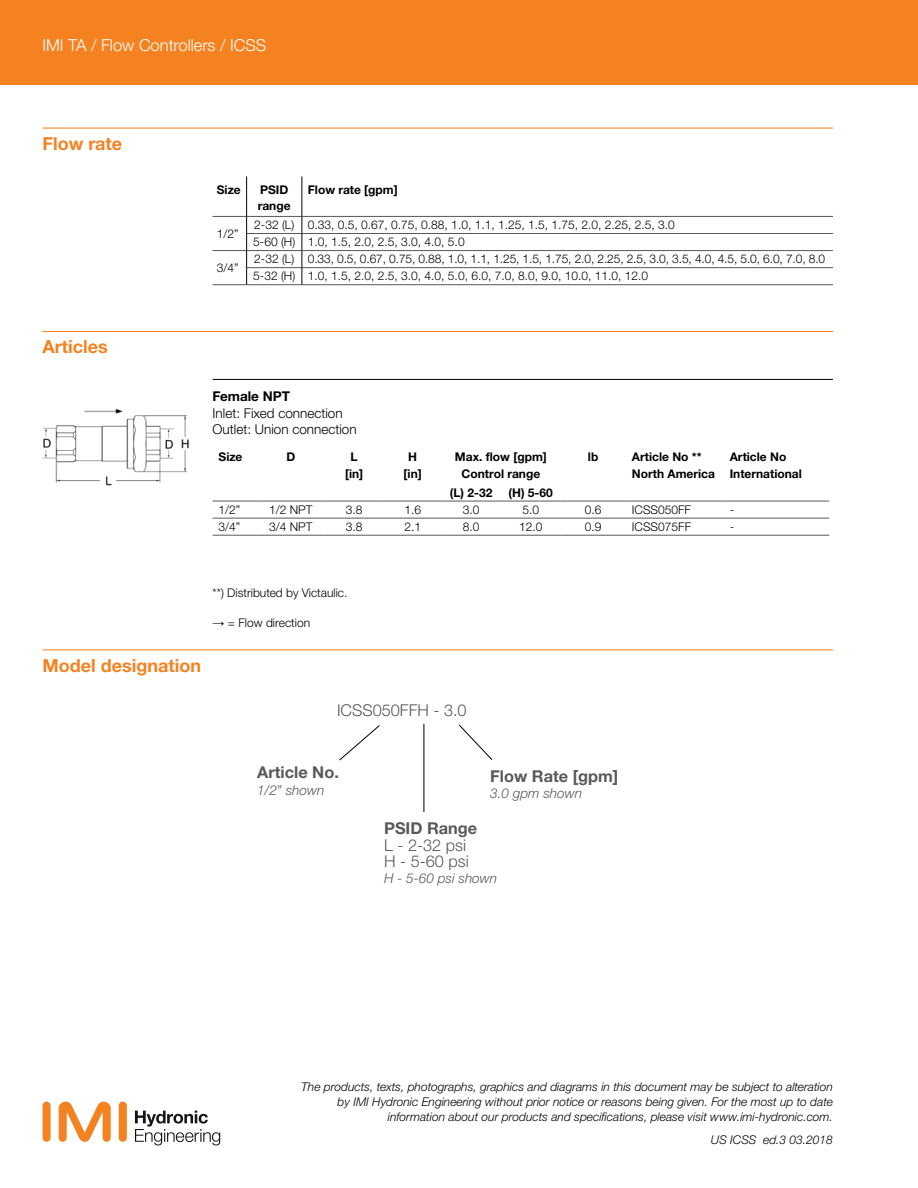
<style>
.page{position:relative;width:918px;height:1188px;background:#fff}
.page>*{position:absolute;margin:0;border:0;box-sizing:border-box;transform-origin:0 0}
.t1{font:700 18px "Helvetica Neue LTW1 G";color:#f58220}
.t2{font:300 16.5px "Helvetica Neue LTW1 G";color:#fff}
.t3{font:300 16.35px/16.4px "Helvetica Neue LT Std";color:#58595b}
.t4{font:700 16.35px "Helvetica Neue LT Std";color:#58595b}
.t5{font:italic 300 13.65px "Helvetica Neue LT Std";color:#58595b}
.t6{font:300 13.5px/16.5px "Helvetica Neue LTW1 G";color:#000}
.t7{font:700 13.5px "Helvetica Neue LTW1 G";color:#000}
.t8{font:300 12px/17.1px "Helvetica Neue LTW1 G";color:#000}
.t9{font:italic 300 12px/15px "Helvetica Neue LTW1 G";color:#000;text-align:right}
.t10{font:700 12px/16.5px "Helvetica Neue LTW1 G";color:#000}
.s1{font-family:"Times New Roman";font-weight:400}
</style>
<div class="page">
<div style="left:0;top:0;width:918px;height:85px;background:#f58220"></div>
<div style="left:119px;top:1102px;width:8px;height:40px;background:#f58220;border-radius:4px"></div>
<div style="left:43px;top:1102px;width:8px;height:40px;background:#f58220;border-radius:4px"></div>
<svg style="left:59px;top:1102px;width:52px;height:40px"></svg>
<svg style="left:135px;top:1111px;width:85px;height:34px"></svg>
<hr style="left:43px;top:128px;width:790px;height:1px;background:#f58220">
<hr style="left:43px;top:331px;width:790px;height:1px;background:#f58220">
<hr style="left:213px;top:379px;width:620px;height:1px;background:#000">
<hr style="left:247px;top:216px;width:55px;height:1px;background:#58595b">
<hr style="left:302px;top:216px;width:531px;height:1px;background:#58595b">
<hr style="left:247px;top:233px;width:55px;height:1px;background:#58595b">
<hr style="left:302px;top:233px;width:531px;height:1px;background:#58595b">
<hr style="left:247px;top:250px;width:55px;height:1px;background:#58595b">
<hr style="left:302px;top:250px;width:531px;height:1px;background:#58595b">
<hr style="left:247px;top:267px;width:55px;height:1px;background:#58595b">
<hr style="left:247px;top:284px;width:55px;height:1px;background:#58595b">
<hr style="left:302px;top:267px;width:531px;height:1px;background:#58595b">
<hr style="left:302px;top:284px;width:531px;height:1px;background:#58595b">
<hr style="left:213px;top:216px;width:33px;height:1px;background:#58595b">
<hr style="left:213px;top:250px;width:33px;height:1px;background:#58595b">
<hr style="left:213px;top:284px;width:34px;height:1px;background:#58595b">
<hr style="left:246px;top:176px;width:1px;height:40px;background:#000">
<hr style="left:302px;top:176px;width:1px;height:40px;background:#000">
<svg style="left:246px;top:216px;width:1px;height:69px"></svg>
<svg style="left:302px;top:216px;width:1px;height:68px"></svg>
<hr style="left:43px;top:649px;width:790px;height:1px;background:#f58220">
<hr style="left:213px;top:518px;width:44px;height:1px;background:#58595b">
<hr style="left:213px;top:535px;width:44px;height:1px;background:#58595b">
<hr style="left:257px;top:518px;width:67px;height:1px;background:#58595b">
<hr style="left:257px;top:535px;width:67px;height:1px;background:#58595b">
<hr style="left:324px;top:518px;width:60px;height:1px;background:#58595b">
<hr style="left:324px;top:535px;width:60px;height:1px;background:#58595b">
<hr style="left:384px;top:518px;width:57px;height:1px;background:#58595b">
<hr style="left:384px;top:535px;width:57px;height:1px;background:#58595b">
<hr style="left:441px;top:518px;width:60px;height:1px;background:#58595b">
<hr style="left:441px;top:535px;width:60px;height:1px;background:#58595b">
<hr style="left:501px;top:518px;width:59px;height:1px;background:#58595b">
<hr style="left:501px;top:535px;width:59px;height:1px;background:#58595b">
<hr style="left:560px;top:518px;width:66px;height:1px;background:#58595b">
<hr style="left:560px;top:535px;width:66px;height:1px;background:#58595b">
<hr style="left:626px;top:518px;width:98px;height:1px;background:#58595b">
<hr style="left:626px;top:535px;width:98px;height:1px;background:#58595b">
<hr style="left:724px;top:518px;width:105px;height:1px;background:#58595b">
<hr style="left:724px;top:535px;width:105px;height:1px;background:#58595b">
<hr style="left:213px;top:501px;width:44px;height:1px;background:#58595b">
<hr style="left:257px;top:501px;width:67px;height:1px;background:#58595b">
<hr style="left:324px;top:501px;width:60px;height:1px;background:#58595b">
<hr style="left:384px;top:501px;width:57px;height:1px;background:#58595b">
<hr style="left:441px;top:501px;width:60px;height:1px;background:#58595b">
<hr style="left:501px;top:501px;width:59px;height:1px;background:#58595b">
<hr style="left:560px;top:501px;width:66px;height:1px;background:#58595b">
<hr style="left:626px;top:501px;width:98px;height:1px;background:#58595b">
<hr style="left:724px;top:501px;width:105px;height:1px;background:#58595b">
<img style="left:43px;top:408px;width:147px;height:77px">
<svg style="left:339px;top:723px;width:154px;height:89px"></svg>
<h2 class="t2" style="left:43px;top:35px;width:225px">IMI TA / Flow Controllers / ICSS</h2>
<h1 class="t1" style="left:43px;top:132px;width:81px">Flow rate</h1>
<p class="t10" style="left:217px;top:181px;width:25px">Size</p>
<p class="t10" style="left:258px;top:181px;width:34px">PSID range</p>
<p class="t10" style="left:308px;top:181px;width:91px">Flow rate [gpm]</p>
<p class="t8" style="left:217px;top:225px;width:23px">1/2”</p>
<p class="t8" style="left:253px;top:216px;width:423px">2-32 (L) 0.33, 0.5, 0.67, 0.75, 0.88, 1.0, 1.1, 1.25, 1.5, 1.75, 2.0, 2.25, 2.5, 3.0<br>5-60 (H) 1.0, 1.5, 2.0, 2.5, 3.0, 4.0, 5.0</p>
<p class="t8" style="left:217px;top:259px;width:23px">3/4”</p>
<p class="t8" style="left:253px;top:251px;width:573px">2-32 (L) 0.33, 0.5, 0.67, 0.75, 0.88, 1.0, 1.1, 1.25, 1.5, 1.75, 2.0, 2.25, 2.5, 3.0, 3.5, 4.0, 4.5, 5.0, 6.0, 7.0, 8.0<br>5-32 (H) 1.0, 1.5, 2.0, 2.5, 3.0, 4.0, 5.0, 6.0, 7.0, 8.0, 9.0, 10.0, 11.0, 12.0</p>
<h1 class="t1" style="left:43px;top:336px;width:67px">Articles</h1>
<p class="t7" style="left:213px;top:388px;width:79px">Female NPT</p>
<p class="t6" style="left:213px;top:404px;width:146px">Inlet: Fixed connection<br>Outlet: Union connection</p>
<p class="t10" style="left:219px;top:449px;width:25px">Size</p>
<p class="t10" style="left:286px;top:449px;width:10px">D</p>
<p class="t10" style="left:345px;top:449px;width:20px;text-align:center">L [in]</p>
<p class="t10" style="left:404px;top:449px;width:20px;text-align:center">H [in]</p>
<p class="t10" style="left:455px;top:449px;width:93px;text-align:center">Max. flow [gpm]<br>Control range</p>
<p class="t10" style="left:588px;top:449px;width:12px">lb</p>
<p class="t10" style="left:632px;top:449px;width:85px">Article No **<br>North America</p>
<p class="t10" style="left:730px;top:449px;width:74px">Article No<br>International</p>
<p class="t10" style="left:450px;top:484px;width:44px">(L) 2-32</p>
<p class="t10" style="left:509px;top:484px;width:46px">(H) 5-60</p>
<p class="t8" style="left:219px;top:501px;width:23px">1/2”</p>
<p class="t8" style="left:269px;top:501px;width:45px">1/2 NPT</p>
<p class="t8" style="left:346px;top:501px;width:18px">3.8</p>
<p class="t8" style="left:404px;top:501px;width:18px">1.6</p>
<p class="t8" style="left:463px;top:501px;width:18px">3.0</p>
<p class="t8" style="left:522px;top:501px;width:18px">5.0</p>
<p class="t8" style="left:585px;top:501px;width:18px">0.6</p>
<p class="t8" style="left:632px;top:501px;width:61px">ICSS050FF</p>
<p class="t8" style="left:730px;top:501px;width:6px">-</p>
<p class="t8" style="left:219px;top:518px;width:23px">3/4”</p>
<p class="t8" style="left:269px;top:518px;width:45px">3/4 NPT</p>
<p class="t8" style="left:346px;top:518px;width:18px">3.8</p>
<p class="t8" style="left:404px;top:518px;width:18px">2.1</p>
<p class="t8" style="left:463px;top:518px;width:18px">8.0</p>
<p class="t8" style="left:519px;top:518px;width:25px">12.0</p>
<p class="t8" style="left:585px;top:518px;width:18px">0.9</p>
<p class="t8" style="left:632px;top:518px;width:61px">ICSS075FF</p>
<p class="t8" style="left:730px;top:518px;width:6px">-</p>
<p class="t8" style="left:213px;top:584px;width:136px">**) Distributed by Victaulic.</p>
<p class="t8" style="left:213px;top:614px;width:99px"><span class="s1">→</span> = Flow direction</p>
<h1 class="t1" style="left:43px;top:654px;width:160px">Model designation</h1>
<h3 class="t3" style="left:337px;top:702px;width:131px">ICSS050FFH - 3.0</h3>
<h3 class="t4" style="left:257px;top:762px;width:83px">Article No.</h3>
<p class="t5" style="left:257px;top:782px;width:69px">1/2” shown</p>
<h3 class="t4" style="left:490px;top:766px;width:130px">Flow Rate [gpm]</h3>
<p class="t5" style="left:490px;top:785px;width:93px">3.0 gpm shown</p>
<h3 class="t4" style="left:384px;top:819px;width:95px">PSID Range</h3>
<h3 class="t3" style="left:384px;top:836px;width:86px">L - 2-32 psi<br>H - 5-60 psi</h3>
<p class="t5" style="left:384px;top:870px;width:115px">H - 5-60 psi shown</p>
<p class="t9" style="left:301px;top:1079px;width:533px">The products, texts, photographs, graphics and diagrams in this document may be subject to alteration by IMI Hydronic Engineering without prior notice or reasons being given. For the most up to date information about our products and specifications, please visit www.imi-hydronic.com.</p>
<p class="t9" style="left:711px;top:1132px;width:124px">US ICSS ed.3 03.2018</p>
</div>
